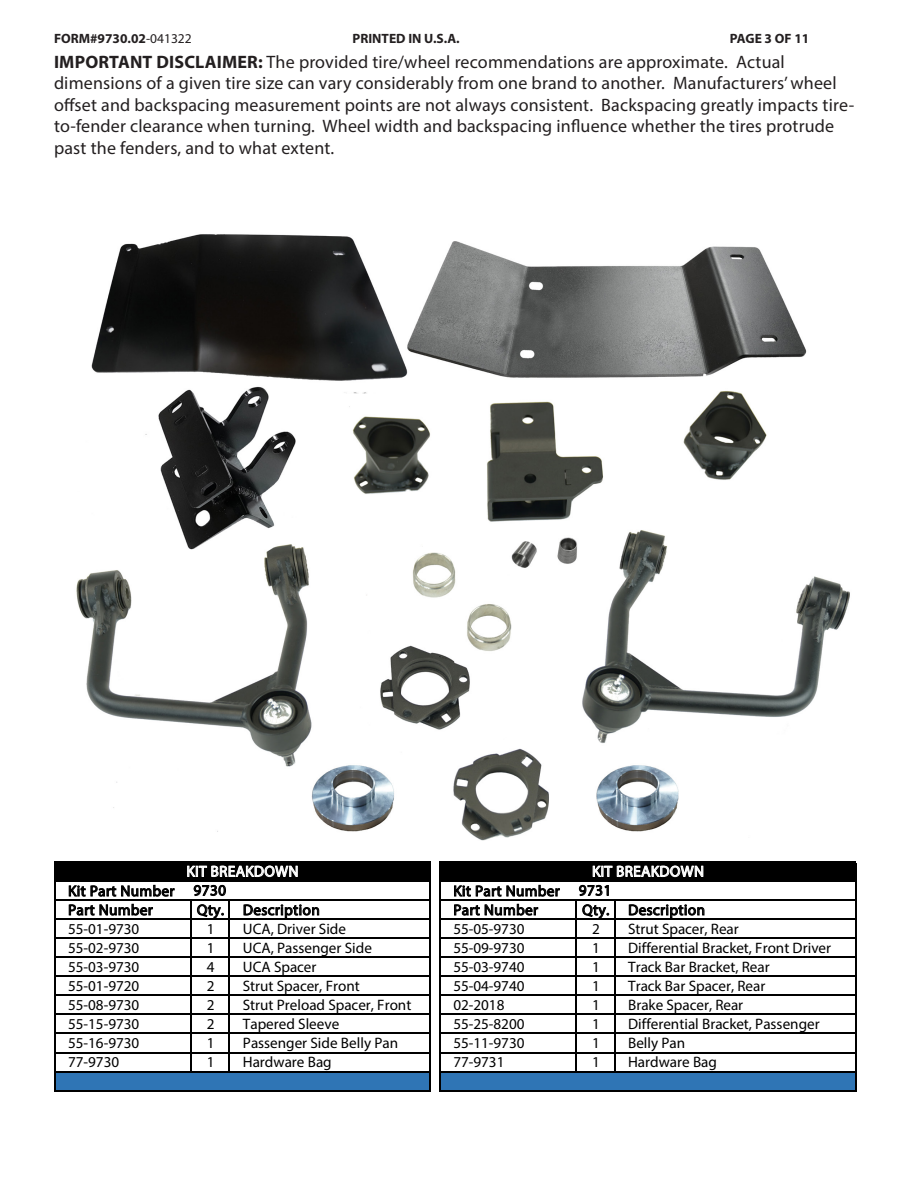
<style>
.page{position:relative;width:918px;height:1188px;background:#fff}
.page>*{position:absolute;margin:0;border:0;box-sizing:border-box;transform-origin:0 0}
.t1{font:18px/21.6px "Myriad Pro";letter-spacing:.01em;color:#231f20}
.t2{font:15.15px "Myriad Pro";color:#000}
.t3{font:15.15px "Myriad Pro";letter-spacing:.025em;color:#000}
.t4{font:15.15px "Myriad Pro";letter-spacing:.025em;color:#fff}
.t5{font:700 13.5px "Myriad Pro";color:#231f20}
.s1{font-weight:400}
.s2{font-weight:700}
</style>
<div class="page">
<div style="left:55px;top:863px;width:375px;height:18px;background:#000"></div>
<div style="left:440px;top:863px;width:416px;height:18px;background:#000"></div>
<div style="left:55px;top:1072px;width:375px;height:19px;background:#2f75b5"></div>
<div style="left:440px;top:1072px;width:416px;height:19px;background:#2f75b5"></div>
<hr style="left:55px;top:862px;width:375px;height:1px;background:#000">
<hr style="left:55px;top:881px;width:375px;height:1px;background:#000">
<hr style="left:55px;top:900px;width:375px;height:1px;background:#000">
<hr style="left:55px;top:919px;width:375px;height:1px;background:#000">
<hr style="left:55px;top:938px;width:375px;height:1px;background:#000">
<hr style="left:55px;top:956px;width:375px;height:2px;background:#000">
<hr style="left:55px;top:975px;width:375px;height:2px;background:#000">
<hr style="left:55px;top:994px;width:375px;height:2px;background:#000">
<hr style="left:55px;top:1014px;width:375px;height:1px;background:#000">
<hr style="left:55px;top:1033px;width:375px;height:1px;background:#000">
<hr style="left:55px;top:1052px;width:375px;height:1px;background:#000">
<hr style="left:55px;top:1071px;width:375px;height:2px;background:#000">
<hr style="left:55px;top:1091px;width:375px;height:1px;background:#000">
<hr style="left:54px;top:862px;width:1px;height:230px;background:#000">
<hr style="left:429px;top:863px;width:1px;height:229px;background:#000">
<hr style="left:439px;top:862px;width:1px;height:230px;background:#000">
<hr style="left:855px;top:863px;width:1px;height:229px;background:#000">
<hr style="left:190px;top:901px;width:1px;height:172px;background:#000">
<hr style="left:229px;top:901px;width:1px;height:172px;background:#000">
<hr style="left:576px;top:901px;width:1px;height:172px;background:#000">
<hr style="left:614px;top:901px;width:1px;height:172px;background:#000">
<hr style="left:440px;top:862px;width:416px;height:1px;background:#000">
<hr style="left:440px;top:881px;width:416px;height:1px;background:#000">
<hr style="left:440px;top:900px;width:416px;height:1px;background:#000">
<hr style="left:440px;top:919px;width:416px;height:1px;background:#000">
<hr style="left:440px;top:938px;width:416px;height:1px;background:#000">
<hr style="left:440px;top:956px;width:416px;height:2px;background:#000">
<hr style="left:440px;top:975px;width:416px;height:2px;background:#000">
<hr style="left:440px;top:994px;width:416px;height:2px;background:#000">
<hr style="left:440px;top:1014px;width:416px;height:1px;background:#000">
<hr style="left:440px;top:1033px;width:416px;height:1px;background:#000">
<hr style="left:440px;top:1052px;width:416px;height:1px;background:#000">
<hr style="left:440px;top:1071px;width:416px;height:2px;background:#000">
<hr style="left:440px;top:1091px;width:416px;height:1px;background:#000">
<img style="left:76px;top:234px;width:774px;height:607px">
<p class="t5" style="left:54px;top:29px;width:139px">FORM#9730.02<span class="s1">-041322</span></p>
<p class="t5" style="left:353px;top:29px;width:109px">PRINTED IN U.S.A.</p>
<p class="t5" style="left:730px;top:29px;width:81px">PAGE 3 OF 11</p>
<p class="t1" style="left:54px;top:50px;width:802px"><span class="s2">IMPORTANT DISCLAIMER:</span> The provided tire/wheel recommendations are approximate. Actual dimensions of a given tire size can vary considerably from one brand to another. Manufacturers’ wheel offset and backspacing measurement points are not always consistent. Backspacing greatly impacts tire&shy;to-fender clearance when turning. Wheel width and backspacing influence whether the tires protrude past the fenders, and to what extent.</p>
<p class="t4" style="left:186px;top:862px;width:113px">KIT BREAKDOWN</p>
<p class="t4" style="left:592px;top:862px;width:113px">KIT BREAKDOWN</p>
<p class="t2" style="left:194px;top:881px;width:34px">9730</p>
<p class="t2" style="left:579px;top:881px;width:34px">9731</p>
<p class="t3" style="left:68px;top:882px;width:108px">Kit Part Number</p>
<p class="t3" style="left:453px;top:882px;width:108px">Kit Part Number</p>
<p class="t3" style="left:68px;top:901px;width:86px">Part Number</p>
<p class="t3" style="left:197px;top:901px;width:124px">Qty. Description</p>
<p class="t3" style="left:453px;top:901px;width:86px">Part Number</p>
<p class="t3" style="left:582px;top:901px;width:124px">Qty. Description</p>
<p class="t2" style="left:68px;top:919px;width:73px">55-01-9730</p>
<p class="t2" style="left:207px;top:919px;width:9px">1</p>
<p class="t2" style="left:243px;top:919px;width:105px">UCA, Driver Side</p>
<p class="t2" style="left:453px;top:919px;width:73px">55-05-9730</p>
<p class="t2" style="left:592px;top:919px;width:9px">2</p>
<p class="t2" style="left:628px;top:919px;width:112px">Strut Spacer, Rear</p>
<p class="t2" style="left:68px;top:938px;width:73px">55-02-9730</p>
<p class="t2" style="left:207px;top:938px;width:9px">1</p>
<p class="t2" style="left:243px;top:938px;width:131px">UCA, Passenger Side</p>
<p class="t2" style="left:453px;top:938px;width:73px">55-09-9730</p>
<p class="t2" style="left:592px;top:938px;width:9px">1</p>
<p class="t2" style="left:628px;top:938px;width:205px">Differential Bracket, Front Driver</p>
<p class="t2" style="left:68px;top:957px;width:73px">55-03-9730</p>
<p class="t2" style="left:207px;top:957px;width:9px">4</p>
<p class="t2" style="left:243px;top:957px;width:75px">UCA Spacer</p>
<p class="t2" style="left:453px;top:957px;width:73px">55-03-9740</p>
<p class="t2" style="left:592px;top:957px;width:9px">1</p>
<p class="t2" style="left:628px;top:957px;width:143px">Track Bar Bracket, Rear</p>
<p class="t2" style="left:68px;top:976px;width:73px">55-01-9720</p>
<p class="t2" style="left:207px;top:976px;width:9px">2</p>
<p class="t2" style="left:243px;top:976px;width:118px">Strut Spacer, Front</p>
<p class="t2" style="left:453px;top:976px;width:73px">55-04-9740</p>
<p class="t2" style="left:592px;top:976px;width:9px">1</p>
<p class="t2" style="left:628px;top:976px;width:139px">Track Bar Spacer, Rear</p>
<p class="t2" style="left:68px;top:995px;width:73px">55-08-9730</p>
<p class="t2" style="left:207px;top:995px;width:9px">2</p>
<p class="t2" style="left:243px;top:995px;width:170px">Strut Preload Spacer, Front</p>
<p class="t2" style="left:453px;top:995px;width:53px">02-2018</p>
<p class="t2" style="left:592px;top:995px;width:9px">1</p>
<p class="t2" style="left:628px;top:995px;width:117px">Brake Spacer, Rear</p>
<p class="t2" style="left:68px;top:1014px;width:73px">55-15-9730</p>
<p class="t2" style="left:207px;top:1014px;width:9px">2</p>
<p class="t2" style="left:243px;top:1014px;width:98px">Tapered Sleeve</p>
<p class="t2" style="left:453px;top:1015px;width:73px">55-25-8200</p>
<p class="t2" style="left:592px;top:1015px;width:9px">1</p>
<p class="t2" style="left:628px;top:1015px;width:193px">Differential Bracket, Passenger</p>
<p class="t2" style="left:68px;top:1034px;width:73px">55-16-9730</p>
<p class="t2" style="left:207px;top:1034px;width:9px">1</p>
<p class="t2" style="left:243px;top:1034px;width:157px">Passenger Side Belly Pan</p>
<p class="t2" style="left:453px;top:1034px;width:73px">55-11-9730</p>
<p class="t2" style="left:592px;top:1034px;width:9px">1</p>
<p class="t2" style="left:628px;top:1034px;width:59px">Belly Pan</p>
<p class="t2" style="left:68px;top:1053px;width:53px">77-9730</p>
<p class="t2" style="left:207px;top:1053px;width:9px">1</p>
<p class="t2" style="left:243px;top:1053px;width:90px">Hardware Bag</p>
<p class="t2" style="left:453px;top:1053px;width:53px">77-9731</p>
<p class="t2" style="left:592px;top:1053px;width:9px">1</p>
<p class="t2" style="left:628px;top:1053px;width:90px">Hardware Bag</p>
</div>
